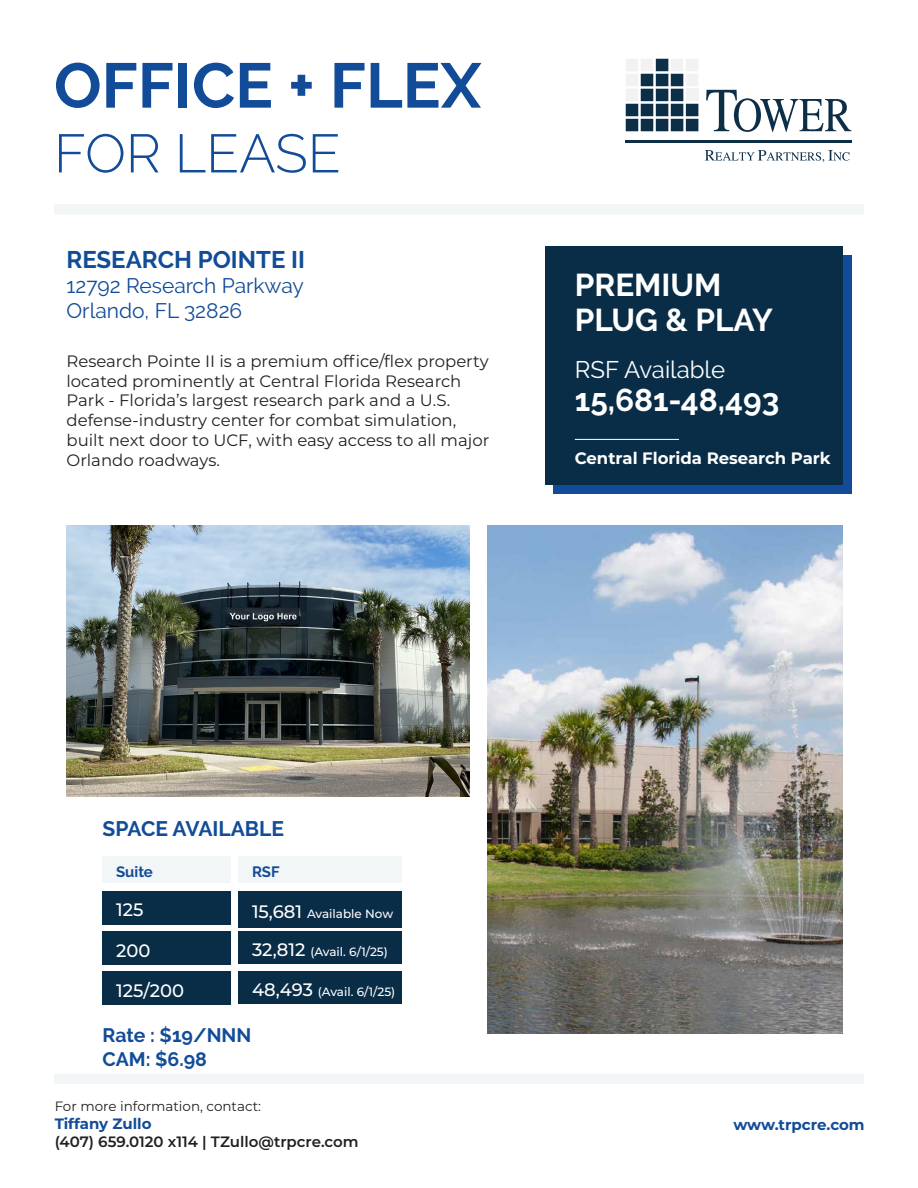
<style>
.page{position:relative;width:918px;height:1188px;background:#fff}
.page>*{position:absolute;margin:0;border:0;box-sizing:border-box;transform-origin:0 0}
.t1{font:700 63px "Raleway";color:#124c98}
.t2{font:300 54px "Raleway";color:#124c98}
.t3{font:700 31.5px/34.5px "Raleway";color:#fff}
.t4{font:700 24px "Raleway";color:#124c98}
.t5{font:24px "Raleway";color:#fff}
.t6{font:21px/25.2px "Raleway";color:#124c98}
.t7{font:700 21px "Raleway";color:#124c98}
.t8{font:700 19.5px "Raleway";color:#124c98}
.t9{font:500 18px "Montserrat";color:#fff}
.t10{font:16.5px/19.8px "Montserrat";color:#231f20}
.t11{font:700 16.5px "Montserrat";color:#fff}
.t12{font:600 15px "Montserrat";color:#231f20}
.t13{font:700 15px "Montserrat";color:#124c98}
.t14{font:700 15px "Raleway";color:#124c98}
.t15{font:13.5px "Montserrat";color:#231f20}
.t16{font:500 12px "Montserrat";color:#fff}
.s1{font-size:18px}
</style>
<div class="page">
<img style="left:67px;top:525px;width:403px;height:271px">
<div style="left:54px;top:204px;width:810px;height:11px;background:#f3f6f7"></div>
<svg style="left:626px;top:59px;width:72px;height:72px"></svg>
<svg style="left:706px;top:90px;width:145px;height:42px"></svg>
<hr style="left:625px;top:140px;width:226px;height:3px;background:#0d2e47">
<svg style="left:705px;top:150px;width:145px;height:12px"></svg>
<div style="left:553px;top:255px;width:298px;height:239px;background:#124c98"></div>
<div style="left:545px;top:246px;width:298px;height:239px;background:#0a2d47"></div>
<hr style="left:575px;top:439px;width:104px;height:1px;background:#fff">
<div style="left:54px;top:1074px;width:810px;height:10px;background:#f3f6f7"></div>
<div style="left:103px;top:891px;width:128px;height:34px;background:#0a2d47"></div>
<div style="left:238px;top:891px;width:164px;height:37px;background:#0a2d47"></div>
<div style="left:103px;top:857px;width:128px;height:26px;background:#f3f6f7"></div>
<div style="left:238px;top:857px;width:164px;height:26px;background:#f3f6f7"></div>
<img style="left:487px;top:525px;width:356px;height:508px">
<div style="left:103px;top:931px;width:128px;height:34px;background:#0a2d47"></div>
<div style="left:238px;top:931px;width:164px;height:33px;background:#0a2d47"></div>
<div style="left:103px;top:971px;width:128px;height:34px;background:#0a2d47"></div>
<div style="left:238px;top:971px;width:164px;height:33px;background:#0a2d47"></div>
<p class="t1" style="left:54px;top:50px;width:429px">OFFICE + FLEX</p>
<p class="t2" style="left:54px;top:122px;width:288px">FOR LEASE</p>
<p class="t4" style="left:67px;top:246px;width:240px">RESEARCH POINTE II</p>
<p class="t6" style="left:67px;top:273px;width:239px">12792 Research Parkway<br>Orlando, FL 32826</p>
<p class="t10" style="left:67px;top:351px;width:424px">Research Pointe II is a premium office/flex property located prominently at Central Florida Research Park - Florida’s largest research park and a U.S. defense-industry center for combat simulation, built next door to UCF, with easy access to all major Orlando roadways.</p>
<p class="t3" style="left:575px;top:268px;width:200px">PREMIUM<br>PLUG &amp; PLAY</p>
<p class="t5" style="left:575px;top:355px;width:152px">RSF Available</p>
<p class="t3" style="left:575px;top:382px;width:206px">15,681-48,493</p>
<p class="t11" style="left:575px;top:446px;width:258px">Central Florida Research Park</p>
<p class="t7" style="left:103px;top:817px;width:183px">SPACE AVAILABLE</p>
<p class="t14" style="left:116px;top:863px;width:38px">Suite</p>
<p class="t14" style="left:252px;top:863px;width:29px">RSF</p>
<p class="t9" style="left:116px;top:898px;width:29px">125</p>
<p class="t16" style="left:252px;top:905px;width:143px"><span class="s1">15,681</span> Available Now</p>
<p class="t9" style="left:116px;top:938px;width:36px">200</p>
<p class="t16" style="left:252px;top:943px;width:137px"><span class="s1">32,812</span> (Avail. 6/1/25)</p>
<p class="t9" style="left:116px;top:978px;width:69px">125/200</p>
<p class="t16" style="left:252px;top:983px;width:145px"><span class="s1">48,493</span> (Avail. 6/1/25)</p>
<p class="t8" style="left:103px;top:1024px;width:150px">Rate : $19/NNN</p>
<p class="t8" style="left:103px;top:1048px;width:106px">CAM: $6.98</p>
<p class="t15" style="left:55px;top:1097px;width:208px">For more information, contact:</p>
<p class="t13" style="left:55px;top:1113px;width:98px">Tiffany Zullo</p>
<p class="t12" style="left:55px;top:1131px;width:305px">(407) 659.0120 x114 | TZullo@trpcre.com</p>
<p class="t13" style="left:733px;top:1114px;width:133px">www.trpcre.com</p>
</div>
